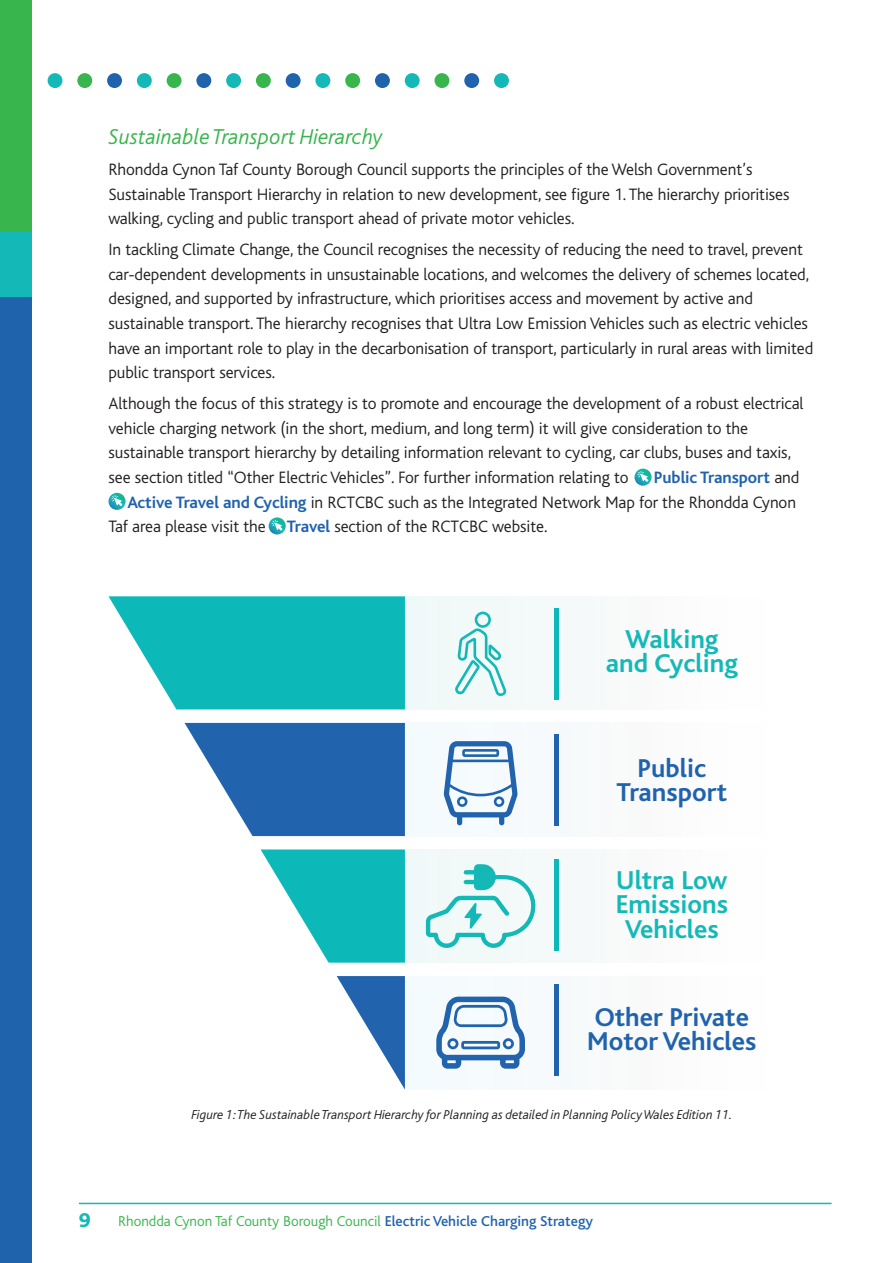
<style>
.page{position:relative;width:893px;height:1263px;background:#fff}
.page>*{position:absolute;margin:0;border:0;box-sizing:border-box;transform-origin:0 0}
.t1{font:700 27px/24.6px "Bliss";color:#14b9b7;text-align:center}
.t2{font:700 27px/24.6px "Bliss";color:#2063ad;text-align:center}
.t3{font:italic 300 22.5px "Bliss";color:#39b54d}
.t4{font:800 21px "Bliss";color:#14b9b7}
.t5{font:300 17.25px/24.6px "Bliss";letter-spacing:-.005em;color:#231f20}
.t6{font:700 17.25px "Bliss";letter-spacing:-.005em;color:#2063ad}
.t7{font:300 15px "Bliss";color:#39b54d}
.t8{font:italic 300 13.5px "Bliss";color:#231f20}
.s1{font-weight:300;color:#231f20}
.s2{font-weight:700;color:#2063ad}
.s3{font-weight:500;color:#2063ad}
</style>
<div class="page">
<div style="left:0;top:0;width:32px;height:1263px;background:#2063ad"></div>
<div style="left:0;top:0;width:32px;height:234px;background:#39b54d"></div>
<div style="left:0;top:232px;width:32px;height:65px;background:#14b9b7"></div>
<hr style="left:79px;top:1203px;width:753px;height:1px;background:#14b9b7">
<svg style="left:634px;top:469px;width:18px;height:17px"></svg>
<svg style="left:108px;top:493px;width:18px;height:17px"></svg>
<svg style="left:269px;top:517px;width:17px;height:17px"></svg>
<div style="left:405px;top:596px;width:154px;height:113px;background:#f2f9f9"></div>
<div style="left:405px;top:723px;width:154px;height:113px;background:#f6fafd"></div>
<div style="left:405px;top:849px;width:154px;height:114px;background:#f2f9f9"></div>
<div style="left:405px;top:976px;width:154px;height:113px;background:#f6fafd"></div>
<svg style="left:454px;top:612px;width:52px;height:84px"></svg>
<svg style="left:444px;top:741px;width:74px;height:84px"></svg>
<svg style="left:426px;top:864px;width:110px;height:86px"></svg>
<svg style="left:436px;top:996px;width:89px;height:73px"></svg>
<svg style="left:108px;top:596px;width:297px;height:113px;background:#28c1c0"></svg>
<svg style="left:185px;top:723px;width:220px;height:113px"></svg>
<svg style="left:261px;top:849px;width:144px;height:114px"></svg>
<svg style="left:337px;top:976px;width:68px;height:113px"></svg>
<hr style="left:554px;top:608px;width:4px;height:92px;background:#0cb9b8">
<hr style="left:554px;top:734px;width:4px;height:91px;background:#2164ad">
<hr style="left:554px;top:859px;width:4px;height:92px;background:#0cb9b8">
<hr style="left:554px;top:984px;width:4px;height:92px;background:#2164ad">
<div style="left:494px;top:73px;width:15px;height:15px;background:#14b9b7;border-radius:50%"></div>
<div style="left:464px;top:73px;width:15px;height:15px;background:#2063ad;border-radius:50%"></div>
<div style="left:434px;top:73px;width:15px;height:15px;background:#39b54d;border-radius:50%"></div>
<div style="left:405px;top:73px;width:15px;height:15px;background:#14b9b7;border-radius:50%"></div>
<div style="left:375px;top:73px;width:15px;height:15px;background:#2063ad;border-radius:50%"></div>
<div style="left:345px;top:73px;width:15px;height:15px;background:#39b54d;border-radius:50%"></div>
<div style="left:315px;top:73px;width:15px;height:15px;background:#14b9b7;border-radius:50%"></div>
<div style="left:286px;top:73px;width:15px;height:15px;background:#2063ad;border-radius:50%"></div>
<div style="left:256px;top:73px;width:15px;height:15px;background:#39b54d;border-radius:50%"></div>
<div style="left:226px;top:73px;width:15px;height:15px;background:#14b9b7;border-radius:50%"></div>
<div style="left:196px;top:73px;width:15px;height:15px;background:#2063ad;border-radius:50%"></div>
<div style="left:167px;top:73px;width:15px;height:15px;background:#39b54d;border-radius:50%"></div>
<div style="left:137px;top:73px;width:15px;height:15px;background:#14b9b7;border-radius:50%"></div>
<div style="left:107px;top:73px;width:15px;height:15px;background:#2063ad;border-radius:50%"></div>
<div style="left:77px;top:73px;width:15px;height:15px;background:#39b54d;border-radius:50%"></div>
<div style="left:48px;top:73px;width:14px;height:15px;background:#14b9b7;border-radius:50%"></div>
<h2 class="t3" style="left:108px;top:128px;width:275px">Sustainable Transport Hierarchy</h2>
<p class="t5" style="left:108px;top:159px;width:683px">Rhondda Cynon Taf County Borough Council supports the principles of the Welsh Government’s<br>Sustainable Transport Hierarchy in relation to new development, see figure 1. The hierarchy prioritises walking, cycling and public transport ahead of private motor vehicles.</p>
<p class="t5" style="left:108px;top:239px;width:706px">In tackling Climate Change, the Council recognises the necessity of reducing the need to travel, prevent car-dependent developments in unsustainable locations, and welcomes the delivery of schemes located, designed, and supported by infrastructure, which prioritises access and movement by active and sustainable transport. The hierarchy recognises that Ultra Low Emission Vehicles such as electric vehicles have an important role to play in the decarbonisation of transport, particularly in rural areas with limited public transport services.</p>
<p class="t5" style="left:108px;top:393px;width:696px">Although the focus of this strategy is to promote and encourage the development of a robust electrical vehicle charging network (in the short, medium, and long term) it will give consideration to the sustainable transport hierarchy by detailing information relevant to cycling, car clubs, buses and taxis, see section titled “Other Electric Vehicles”. For further information relating to</p>
<p class="t6" style="left:654px;top:471px;width:147px">Public Transport <span class="s1">and</span></p>
<p class="t5" style="left:127px;top:491px;width:670px"><span class="s2">Active Travel and Cycling</span> in RCTCBC such as the Integrated Network Map for the Rhondda Cynon</p>
<p class="t5" style="left:108px;top:516px;width:441px">Taf area please visit the <span class="s2">Travel</span> section of the RCTCBC website.</p>
<h1 class="t1" style="left:606px;top:629px;width:134px">Walking and Cycling</h1>
<h1 class="t2" style="left:616px;top:758px;width:112px">Public<br>Transport</h1>
<h1 class="t1" style="left:616px;top:870px;width:114px">Ultra Low<br>Emissions<br>Vehicles</h1>
<h1 class="t2" style="left:587px;top:1007px;width:171px;text-align:left">Other Private<br>Motor Vehicles</h1>
<p class="t8" style="left:191px;top:1109px;width:543px">Figure 1:The Sustainable Transport Hierarchy for Planning as detailed in Planning PolicyWales Edition 11.</p>
<p class="t4" style="left:79px;top:1212px;width:13px">9</p>
<p class="t7" style="left:118px;top:1215px;width:476px">Rhondda Cynon Taf County Borough Council <span class="s3">Electric Vehicle Charging Strategy</span></p>
</div>
